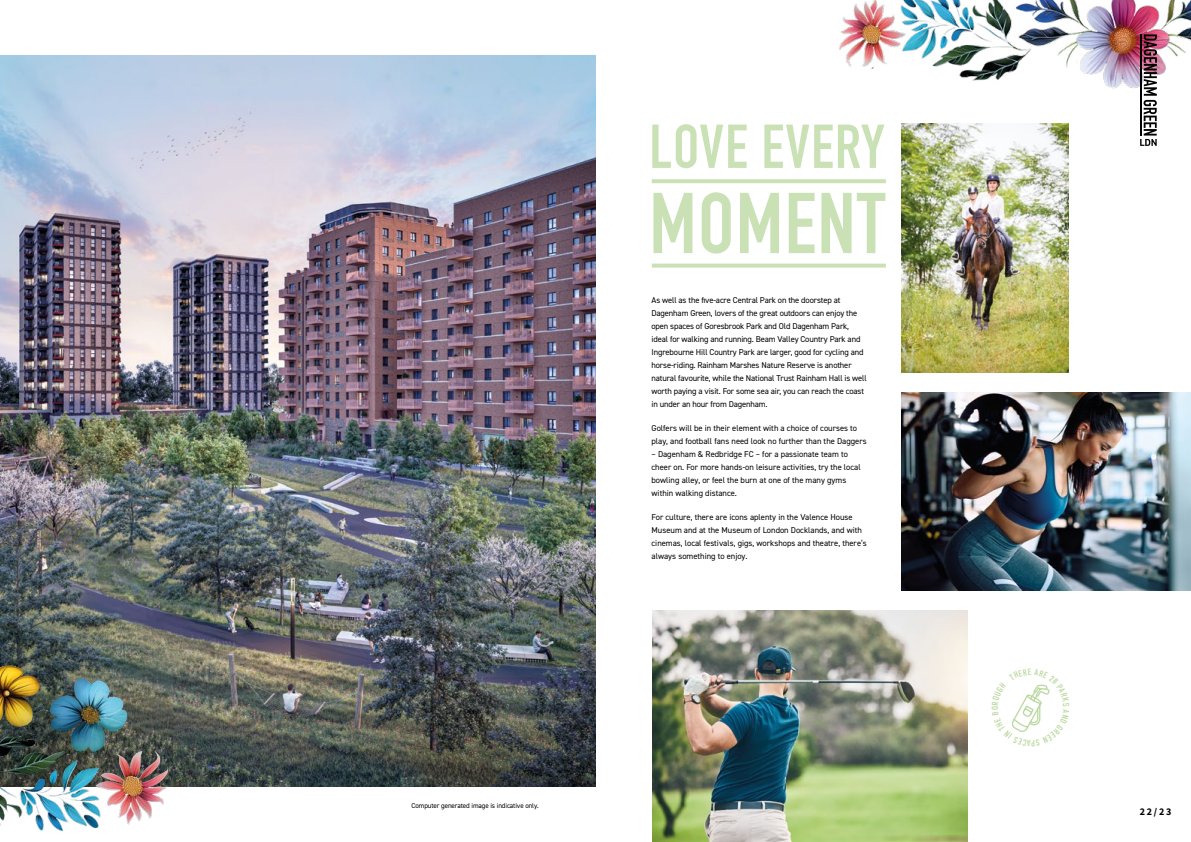
<style>
.page{position:relative;width:1191px;height:842px;background:#fff}
.page>*{position:absolute;margin:0;border:0;box-sizing:border-box;transform-origin:0 0}
.t1{font:700 84.6px "DIN Condensed";letter-spacing:.02em;color:#cae1b5}
.t2{font:700 60.9px "DIN Condensed";letter-spacing:.02em;color:#cae1b5}
.t3{font:700 10px "Source Sans 3";color:#000}
.t4{font:8.5px/13px "DIN2014";letter-spacing:-.015em;color:#000}
.t5{font:7px "DIN2014";letter-spacing:-.015em;color:#000}
</style>
<div class="page">
<img style="left:0;top:55px;width:595px;height:732px">
<img style="left:901px;top:392px;width:290px;height:199px">
<img style="left:901px;top:123px;width:167px;height:249px">
<img style="left:652px;top:611px;width:316px;height:231px">
<svg style="left:652px;top:264px;width:234px;height:4px"></svg>
<svg style="left:652px;top:179px;width:234px;height:4px"></svg>
<img style="left:839px;top:0;width:352px;height:89px">
<img style="left:0;top:659px;width:187px;height:172px">
<svg style="left:1140px;top:34px;width:17px;height:112px"></svg>
<hr style="left:1140px;top:34px;width:1px;height:66px;background:#000">
<hr style="left:1140px;top:99px;width:1px;height:37px;background:#000">
<svg style="left:1011px;top:684px;width:39px;height:48px"></svg>
<p class="t5" style="left:411px;top:801px;width:129px">Computer generated image is indicative only.</p>
<h2 class="t2" style="left:649px;top:106px;width:237px">LOVE EVERY</h2>
<h1 class="t1" style="left:649px;top:167px;width:237px">MOMENT</h1>
<p class="t4" style="left:651px;top:293px;width:217px">As well as the five-acre Central Park on the doorstep at Dagenham Green, lovers of the great outdoors can enjoy the open spaces of Goresbrook Park and Old Dagenham Park, ideal for walking and running. Beam Valley Country Park and Ingrebourne Hill Country Park are larger, good for cycling and horse-riding. Rainham Marshes Nature Reserve is another natural favourite, while the National Trust Rainham Hall is well worth paying a visit. For some sea air, you can reach the coast in under an hour from Dagenham.</p>
<p class="t4" style="left:651px;top:421px;width:217px">Golfers will be in their element with a choice of courses to play, and football fans need look no further than the Daggers</p>
<p class="t4" style="left:651px;top:447px;width:211px">– Dagenham &amp; Redbridge FC – for a passionate team to cheer on. For more hands-on leisure activities, try the local bowling alley, or feel the burn at one of the many gyms within walking distance.</p>
<p class="t4" style="left:651px;top:511px;width:217px">For culture, there are icons aplenty in the Valence House Museum and at the Museum of London Docklands, and with cinemas, local festivals, gigs, workshops and theatre, there’s always something to enjoy.</p>
<p class="t3" style="left:1139px;top:805px;width:33px">22/23</p>
</div>
